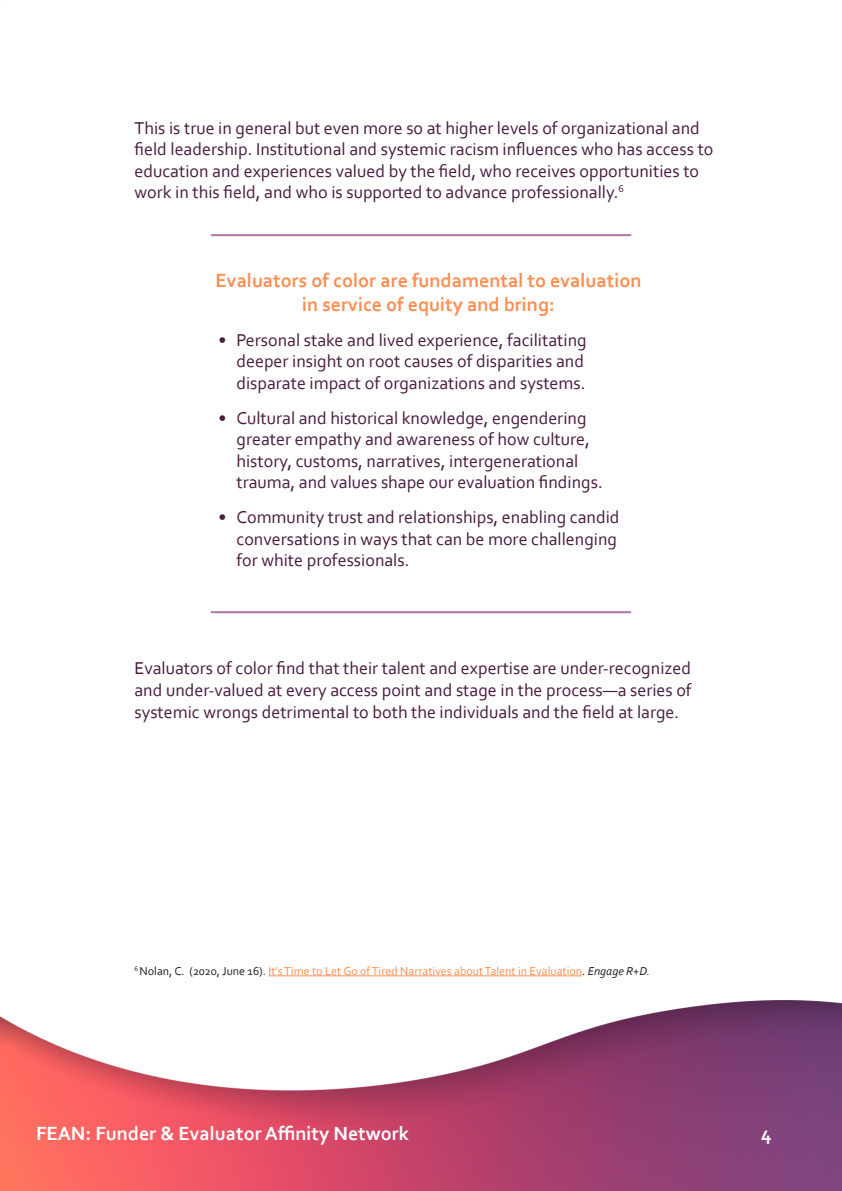
<style>
.page{position:relative;width:842px;height:1191px;background:#fff}
.page>*{position:absolute;margin:0;border:0;box-sizing:border-box;transform-origin:0 0}
.t1{font:700 20px "Corbel";color:#fe8e50}
.t2{font:700 20px "Corbel";color:#fff}
.t3{font:18px/21.6px "Corbel";color:#491a3f}
.t4{font:12px "Corbel";color:#fe8e50}
.s1{color:#231f20}
.s2{font-style:italic;color:#231f20}
</style>
<div class="page">
<img style="left:0;top:234px;width:842px;height:957px">
<hr style="left:212px;top:611px;width:418px;height:2px;background:#b173a5">
<hr style="left:212px;top:234px;width:418px;height:2px;background:#b173a5">
<hr style="left:268px;top:975px;width:314px;height:1px;background:#fe8e50">
<p class="t3" style="left:134px;top:116px;width:581px">This is true in general but even more so at higher levels of organizational and field leadership. Institutional and systemic racism influences who has access to education and experiences valued by the field, who receives opportunities to work in this field, and who is supported to advance professionally.<sup>6</sup></p>
<p class="t1" style="left:215px;top:268px;width:427px">Evaluators of color are fundamental to evaluation</p>
<p class="t1" style="left:302px;top:292px;width:254px">in service of equity and bring:</p>
<p class="t3" style="left:236px;top:328px;width:352px;text-indent:-18px">• Personal stake and lived experience, facilitating deeper insight on root causes of disparities and disparate impact of organizations and systems.</p>
<p class="t3" style="left:236px;top:406px;width:368px;text-indent:-18px">• Cultural and historical knowledge, engendering greater empathy and awareness of how culture, history, customs, narratives, intergenerational trauma, and values shape our evaluation findings.</p>
<p class="t3" style="left:236px;top:506px;width:385px;text-indent:-18px">• Community trust and relationships, enabling candid conversations in ways that can be more challenging for white professionals.</p>
<p class="t3" style="left:134px;top:657px;width:559px;text-align:justify">Evaluators of color find that their talent and expertise are under-recognized and under-valued at every access point and stage in the process—a series of systemic wrongs detrimental to both the individuals and the field at large.</p>
<p class="t4" style="left:134px;top:963px;width:517px"><sup>6</sup> <span class="s1">Nolan, C. (2020, June 16).</span> It’s Time to Let Go of Tired Narratives about Talent in Evaluation<span class="s1">.</span> <span class="s2">Engage R+D.</span></p>
<p class="t2" style="left:36px;top:1120px;width:375px">FEAN: Funder &amp; Evaluator Affinity Network</p>
<p class="t2" style="left:761px;top:1120px;width:12px">4</p>
</div>
